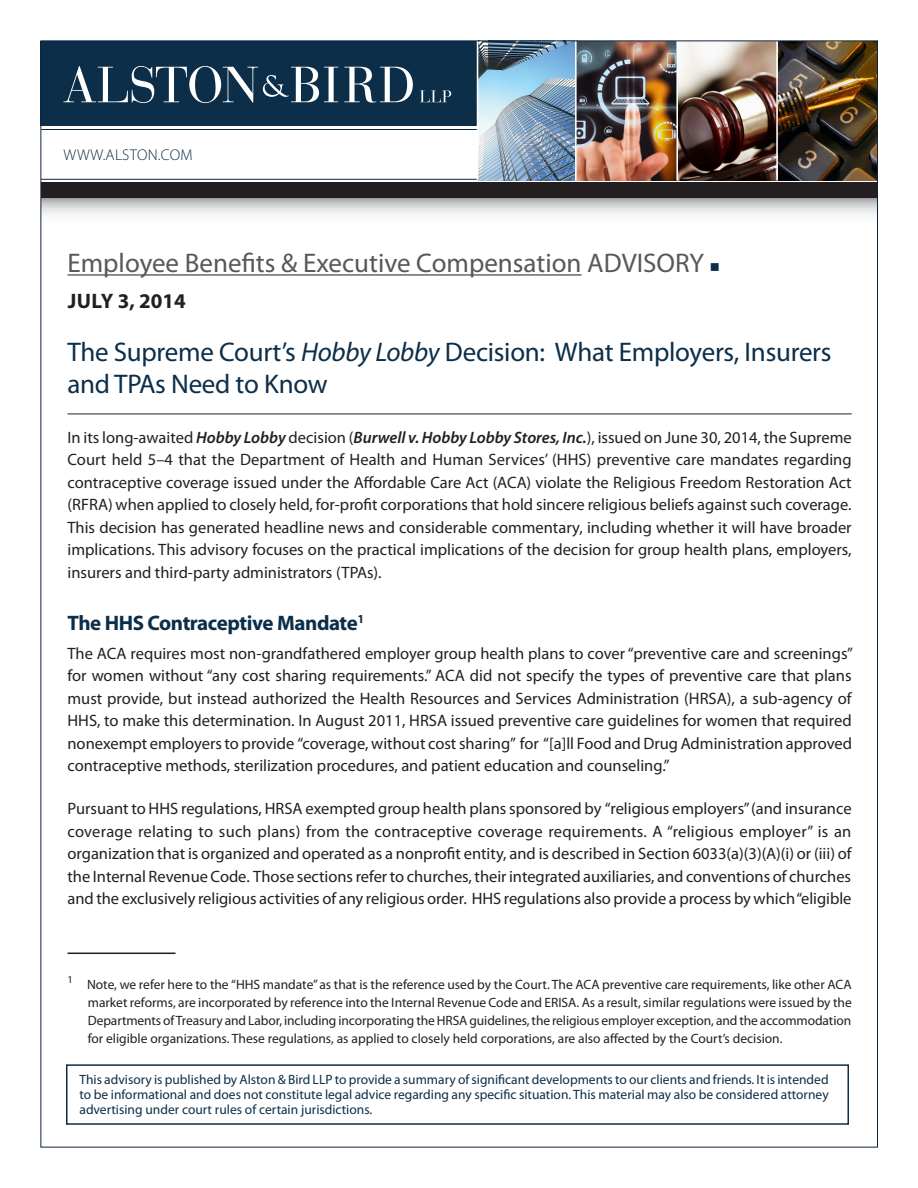
<style>
.page{position:relative;width:918px;height:1188px;background:#fff}
.page>*{position:absolute;margin:0;border:0;box-sizing:border-box;transform-origin:0 0}
.Advisory_Title{font:27px/32.4px "Myriad Pro";letter-spacing:-.01em;color:#0c2e48}
.Practice_Area{font:27px "Myriad Pro";color:#57585a}
.Head{font:700 21px "Myriad Pro";letter-spacing:-.02em;color:#0c2e48}
.Date{font:700 21px "Myriad Pro";color:#231f20}
.Body_Text{font:16.5px/22.5px "Myriad Pro";color:#231f20;text-align:justify}
.Paragraph_Style_1{font:300 15.6px "Myriad Pro";letter-spacing:.02em;color:#0c2e48}
.Footnote{font:13.5px/18px "Myriad Pro";color:#231f20;text-align:justify}
.Body_Text-2{font:13.5px/15px "Myriad Pro";color:#0c2e48;text-align:justify}
.s1{color:#0c2e48}
.s2{font-style:italic}
.s3{font-weight:600;font-style:italic}
</style>
<div class="page">
<svg style="left:42px;top:198px;width:834px;height:17px"></svg>
<div style="left:40px;top:41px;width:836px;height:85px;background:#0c2e48"></div>
<img style="left:478px;top:42px;width:398px;height:138px">
<hr style="left:477px;top:40px;width:1px;height:140px;background:#fff">
<hr style="left:575px;top:40px;width:2px;height:140px;background:#fff">
<hr style="left:676px;top:40px;width:2px;height:140px;background:#fff">
<hr style="left:776px;top:40px;width:2px;height:140px;background:#fff">
<svg style="left:344px;top:67px;width:69px;height:36px"></svg>
<svg style="left:420px;top:90px;width:31px;height:12px"></svg>
<svg style="left:63px;top:66px;width:275px;height:37px"></svg>
<hr style="left:41px;top:129px;width:436px;height:1px;background:#0e243b">
<hr style="left:41px;top:179px;width:436px;height:1px;background:#0e243b">
<div style="left:41px;top:182px;width:837px;height:16px;background:#231f20"></div>
<div style="left:66px;top:1064px;width:783px;height:61px;border:2px solid #0c2e48"></div>
<hr style="left:68px;top:274px;width:514px;height:2px;background:#57585a">
<hr style="left:68px;top:414px;width:784px;height:1px;background:#231f20">
<hr style="left:68px;top:953px;width:108px;height:1px;background:#231f20">
<p class="Paragraph_Style_1" style="left:64px;top:146px;width:131px">WWW.ALSTON.COM</p>
<p class="Practice_Area" style="left:68px;top:247px;width:654px">Employee Benefits &amp; Executive Compensation ADVISORY <span class="s1">■</span></p>
<p class="Date" style="left:68px;top:287px;width:120px">JULY 3, 2014</p>
<p class="Advisory_Title" style="left:68px;top:335px;width:766px">The Supreme Court’s <span class="s2">Hobby Lobby</span> Decision: What Employers, Insurers and TPAs Need to Know</p>
<p class="Body_Text" style="left:68px;top:426px;width:786px">In its long-awaited <span class="s3">Hobby Lobby</span> decision (<span class="s3">Burwell v. Hobby Lobby Stores, Inc.</span>), issued on June 30, 2014, the Supreme Court held 5–4 that the Department of Health and Human Services’ (HHS) preventive care mandates regarding contraceptive coverage issued under the Affordable Care Act (ACA) violate the Religious Freedom Restoration Act (RFRA) when applied to closely held, for-profit corporations that hold sincere religious beliefs against such coverage.<br>This decision has generated headline news and considerable commentary, including whether it will have broader implications. This advisory focuses on the practical implications of the decision for group health plans, employers, insurers and third-party administrators (TPAs).</p>
<p class="Head" style="left:68px;top:609px;width:298px">The HHS Contraceptive Mandate<sup>1</sup></p>
<p class="Body_Text" style="left:68px;top:642px;width:787px">The ACA requires most non-grandfathered employer group health plans to cover “preventive care and screenings” for women without “any cost sharing requirements.” ACA did not specify the types of preventive care that plans must provide, but instead authorized the Health Resources and Services Administration (HRSA), a sub-agency of HHS, to make this determination. In August 2011, HRSA issued preventive care guidelines for women that required nonexempt employers to provide “coverage, without cost sharing” for “[a]ll Food and Drug Administration approved contraceptive methods, sterilization procedures, and patient education and counseling.”</p>
<p class="Body_Text" style="left:68px;top:797px;width:786px">Pursuant to HHS regulations, HRSA exempted group health plans sponsored by “religious employers” (and insurance coverage relating to such plans) from the contraceptive coverage requirements. A “religious employer” is an organization that is organized and operated as a nonprofit entity, and is described in Section 6033(a)(3)(A)(i) or (iii) of the Internal Revenue Code. Those sections refer to churches, their integrated auxiliaries, and conventions of churches and the exclusively religious activities of any religious order. HHS regulations also provide a process by which “eligible</p>
<p class="Footnote" style="left:88px;top:976px;width:766px;text-indent:-20px"><sup>1</sup> Note, we refer here to the “HHS mandate” as that is the reference used by the Court. The ACA preventive care requirements, like other ACA market reforms, are incorporated by reference into the Internal Revenue Code and ERISA. As a result, similar regulations were issued by the Departments of Treasury and Labor, including incorporating the HRSA guidelines, the religious employer exception, and the accommodation for eligible organizations. These regulations, as applied to closely held corporations, are also affected by the Court’s decision.</p>
<p class="Body_Text-2" style="left:80px;top:1072px;width:751px">This advisory is published by Alston &amp; Bird LLP to provide a summary of significant developments to our clients and friends. It is intended to be informational and does not constitute legal advice regarding any specific situation. This material may also be considered attorney advertising under court rules of certain jurisdictions.</p>
</div>
